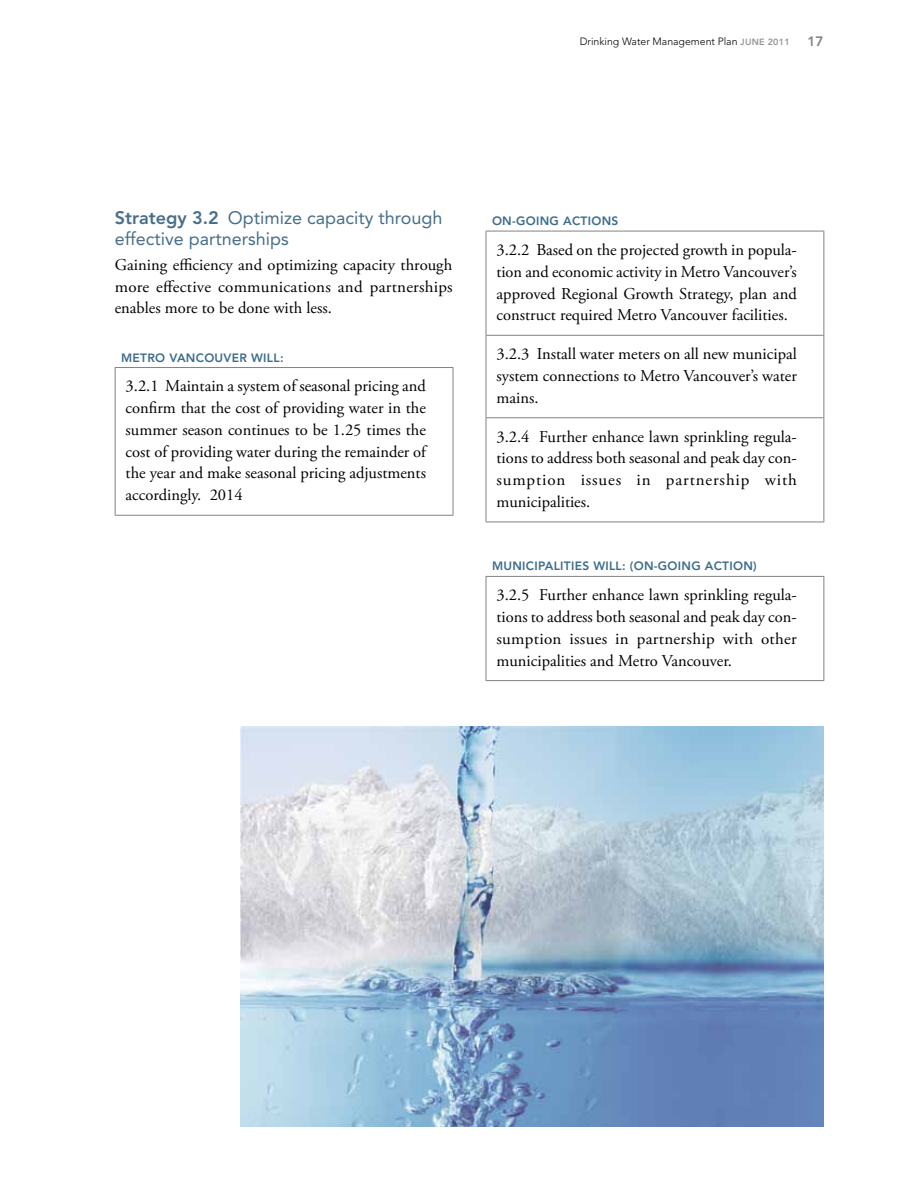
<style>
.page{position:relative;width:918px;height:1188px;background:#fff}
.page>*{position:absolute;margin:0;border:0;box-sizing:border-box;transform-origin:0 0}
.t1{font:18px/21.6px "Avenir LT Std";color:#476e8a}
.t2{font:16.5px/21.8px "Adobe Garamond Pro";color:#000;text-align:justify}
.t3{font:800 13.5px "Avenir LT Std";color:#808285}
.t4{font:800 12px "Avenir LT Std";letter-spacing:.025em;color:#3b6c8c}
.t5{font:300 10.5px "Avenir LT Std";color:#000}
.s1{font-weight:800;font-size:9px;color:#939598}
.s2{font-weight:800}
</style>
<div class="page">
<hr style="left:486px;top:335px;width:338px;height:1px;background:#808285">
<hr style="left:486px;top:417px;width:338px;height:1px;background:#808285">
<hr style="left:486px;top:231px;width:338px;height:1px;background:#808285">
<hr style="left:486px;top:231px;width:1px;height:104px;background:#808285">
<hr style="left:824px;top:231px;width:1px;height:104px;background:#808285">
<hr style="left:486px;top:336px;width:1px;height:81px;background:#808285">
<hr style="left:824px;top:336px;width:1px;height:81px;background:#808285">
<hr style="left:486px;top:418px;width:1px;height:104px;background:#808285">
<hr style="left:824px;top:418px;width:1px;height:104px;background:#808285">
<hr style="left:486px;top:522px;width:338px;height:1px;background:#808285">
<hr style="left:486px;top:576px;width:338px;height:1px;background:#808285">
<hr style="left:486px;top:577px;width:1px;height:103px;background:#808285">
<hr style="left:824px;top:577px;width:1px;height:103px;background:#808285">
<hr style="left:486px;top:680px;width:338px;height:1px;background:#808285">
<hr style="left:115px;top:367px;width:338px;height:1px;background:#808285">
<hr style="left:115px;top:368px;width:1px;height:147px;background:#808285">
<hr style="left:453px;top:368px;width:1px;height:147px;background:#808285">
<hr style="left:115px;top:515px;width:338px;height:1px;background:#808285">
<img style="left:240px;top:726px;width:583px;height:400px">
<p class="t5" style="left:580px;top:36px;width:211px">Drinking Water Management Plan <span class="s1">JUNE 2011</span></p>
<p class="t3" style="left:808px;top:34px;width:17px">17</p>
<p class="t1" style="left:115px;top:207px;width:329px"><span class="s2">STRATEGY 3.2</span> Optimize capacity through effective partnerships</p>
<p class="t2" style="left:115px;top:254px;width:340px">Gaining efficiency and optimizing capacity through more effective communications and partnerships enables more to be done with less.</p>
<p class="t4" style="left:121px;top:350px;width:103px">METRO VANCOUVE</p>
<p class="t4" style="left:240px;top:350px;width:46px">R WILL:</p>
<p class="t2" style="left:126px;top:376px;width:302px">3.2.1 Maintain a system of seasonal pricing and confirm that the cost of providing water in the summer season continues to be 1.25 times the cost of providing water during the remainder of the year and make seasonal pricing adjustments accordingly. 2014</p>
<p class="t4" style="left:492px;top:214px;width:128px">ON-GOING ACTIONS</p>
<p class="t2" style="left:496px;top:240px;width:302px">3.2.2 Based on the projected growth in popula&shy;tion and economic activity in Metro Vancouver’s approved Regional Growth Strategy, plan and construct required Metro Vancouver facilities.</p>
<p class="t2" style="left:496px;top:344px;width:302px">3.2.3 Install water meters on all new municipal system connections to Metro Vancouver’s water mains.</p>
<p class="t2" style="left:496px;top:426px;width:302px">3.2.4 Further enhance lawn sprinkling regula&shy;tions to address both seasonal and peak day con&shy;sumption issues in partnership with municipalities.</p>
<p class="t4" style="left:492px;top:559px;width:266px">MUN ICIPALITIES WILL: (ON-GOING ACTION)</p>
<p class="t2" style="left:496px;top:585px;width:302px">3.2.5 Further enhance lawn sprinkling regula&shy;tions to address both seasonal and peak day con&shy;sumption issues in partnership with other municipalities and Metro Vancouver.</p>
</div>
